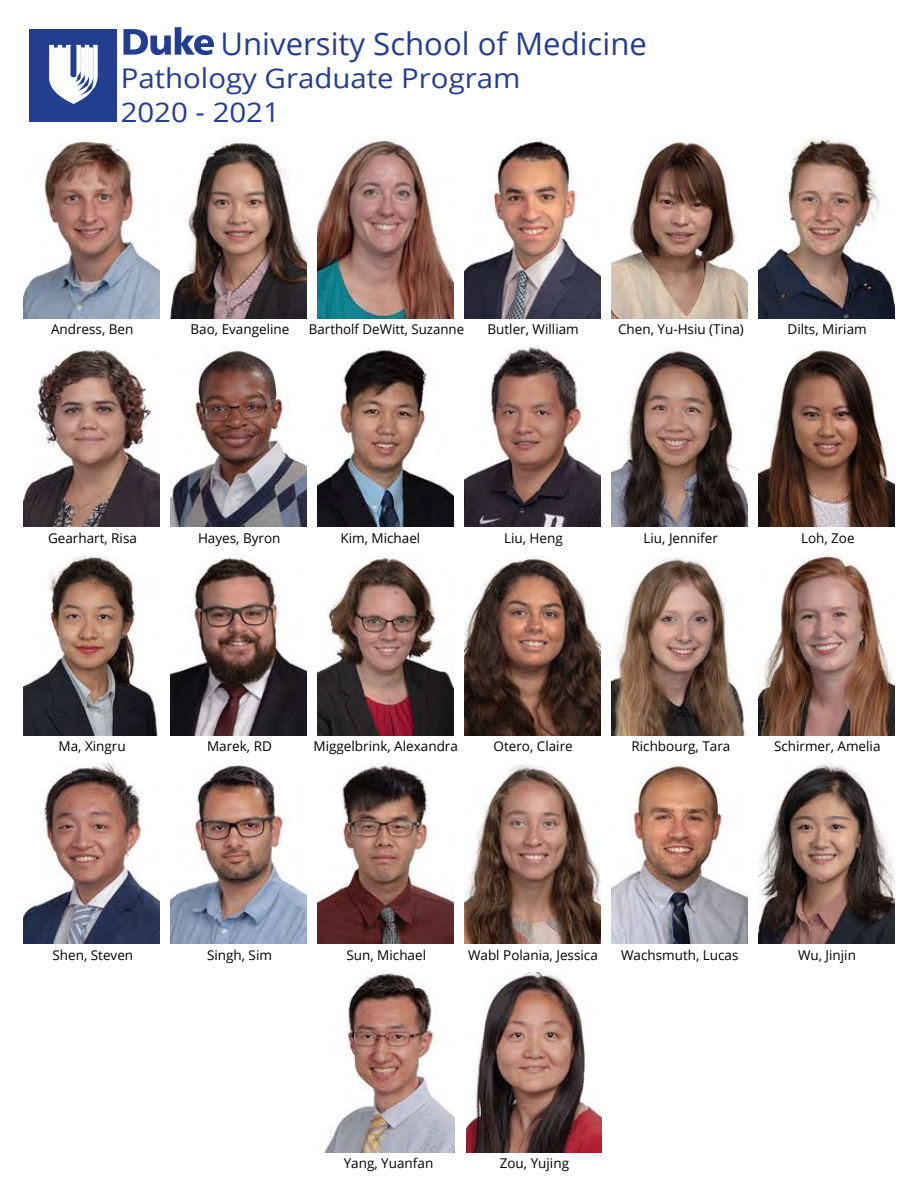
<style>
.page{position:relative;width:918px;height:1188px;background:#fff}
.page>*{position:absolute;margin:0;border:0;box-sizing:border-box;transform-origin:0 0}
.t1{font:31.05px "Open Sans";color:#243e8f}
.t2{font:27.15px/34.2px "Open Sans";color:#243e8f;scale:1.08 1}
.t3{font:13.5px "Open Sans";color:#000}
</style>
<div class="page">
<img style="left:24px;top:139px;width:135px;height:179px">
<img style="left:24px;top:348px;width:135px;height:179px">
<img style="left:24px;top:555px;width:134px;height:180px">
<img style="left:24px;top:764px;width:135px;height:180px">
<img style="left:324px;top:972px;width:131px;height:180px">
<img style="left:171px;top:138px;width:135px;height:180px">
<img style="left:171px;top:350px;width:135px;height:177px">
<img style="left:171px;top:555px;width:135px;height:180px">
<img style="left:171px;top:764px;width:135px;height:180px">
<img style="left:467px;top:972px;width:135px;height:180px">
<img style="left:318px;top:139px;width:135px;height:179px">
<img style="left:318px;top:347px;width:135px;height:180px">
<img style="left:318px;top:555px;width:135px;height:180px">
<img style="left:318px;top:764px;width:135px;height:180px">
<img style="left:465px;top:138px;width:135px;height:180px">
<img style="left:465px;top:347px;width:135px;height:180px">
<img style="left:465px;top:556px;width:135px;height:179px">
<img style="left:465px;top:764px;width:135px;height:180px">
<img style="left:612px;top:139px;width:135px;height:179px">
<img style="left:612px;top:348px;width:135px;height:179px">
<img style="left:612px;top:556px;width:135px;height:179px">
<img style="left:612px;top:764px;width:135px;height:180px">
<img style="left:759px;top:138px;width:135px;height:180px">
<img style="left:759px;top:347px;width:135px;height:180px">
<img style="left:759px;top:555px;width:135px;height:180px">
<img style="left:759px;top:764px;width:135px;height:180px">
<div style="left:29px;top:29px;width:88px;height:93px;background:#243e8f"></div>
<svg style="left:50px;top:45px;width:47px;height:58px"></svg>
<svg style="left:123px;top:27px;width:91px;height:28px"></svg>
<h1 class="t1" style="left:221px;top:22px;width:428px">University School of Medicine</h1>
<h2 class="t2" style="left:121px;top:60px;width:372px">Pathology Graduate Program<br>2020 - 2021</h2>
<p class="t3" style="left:51px;top:320px;width:84px">Andress, Ben</p>
<p class="t3" style="left:190px;top:320px;width:100px">Bao, Evangeline</p>
<p class="t3" style="left:309px;top:320px;width:157px">Bartholf DeWitt, Suzanne</p>
<p class="t3" style="left:488px;top:320px;width:93px">Butler, William</p>
<p class="t3" style="left:618px;top:320px;width:127px">Chen, Yu-Hsiu (Tina)</p>
<p class="t3" style="left:788px;top:320px;width:81px">Dilts, Miriam</p>
<p class="t3" style="left:48px;top:528px;width:91px">Gearhart, Risa</p>
<p class="t3" style="left:198px;top:528px;width:84px">Hayes, Byron</p>
<p class="t3" style="left:340px;top:528px;width:81px">Kim, Michael</p>
<p class="t3" style="left:504px;top:528px;width:60px">Liu, Heng</p>
<p class="t3" style="left:644px;top:528px;width:76px">Liu, Jennifer</p>
<p class="t3" style="left:801px;top:528px;width:55px">Loh, Zoe</p>
<p class="t3" style="left:58px;top:737px;width:69px">Ma, Xingru</p>
<p class="t3" style="left:207px;top:737px;width:66px">Marek, RD</p>
<p class="t3" style="left:314px;top:737px;width:146px">Miggelbrink, Alexandra</p>
<p class="t3" style="left:494px;top:737px;width:81px">Otero, Claire</p>
<p class="t3" style="left:632px;top:737px;width:100px">Richbourg, Tara</p>
<p class="t3" style="left:774px;top:737px;width:108px">Schirmer, Amelia</p>
<p class="t3" style="left:52px;top:945px;width:82px">Shen, Steven</p>
<p class="t3" style="left:207px;top:945px;width:67px">Singh, Sim</p>
<p class="t3" style="left:346px;top:945px;width:81px">Sun, Michael</p>
<p class="t3" style="left:468px;top:945px;width:131px">Wabl Polania, Jessica</p>
<p class="t3" style="left:621px;top:945px;width:119px">Wachsmuth, Lucas</p>
<p class="t3" style="left:798px;top:945px;width:60px">Wu, Jinjin</p>
<p class="t3" style="left:344px;top:1154px;width:91px">Yang, Yuanfan</p>
<p class="t3" style="left:500px;top:1154px;width:71px">Zou, Yujing</p>
</div>
